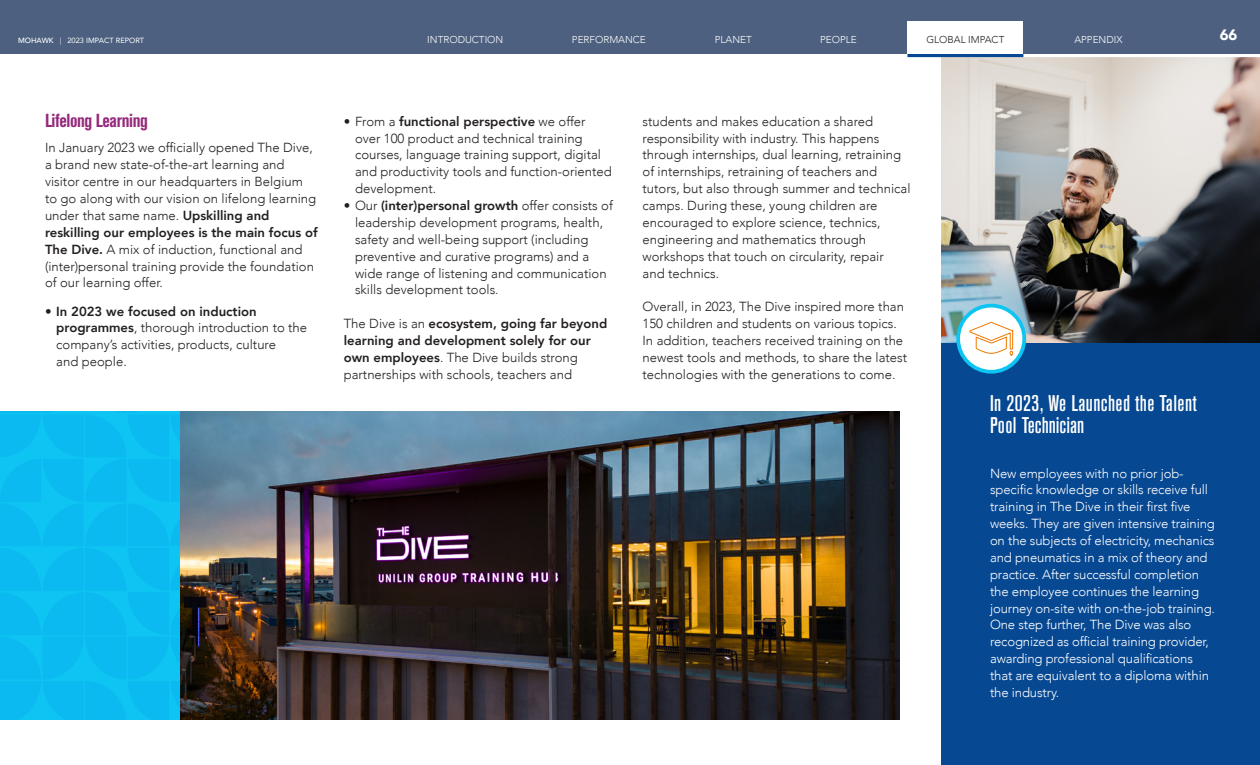
<style>
.page{position:relative;width:1260px;height:765px;background:#fff}
.page>*{position:absolute;margin:0;border:0;box-sizing:border-box;transform-origin:0 0}
.Sidebar_Headline{font:500 condensed 22.5px/22.5px "Akzidenz Grotesk Pro";letter-spacing:.02em;color:#fff}
.Subhead{font:700 condensed 18.75px "Akzidenz Grotesk Pro";letter-spacing:-.02em;color:#952a7c}
.t1{font:900 15px "Avenir";color:#fff}
.Body_Copy{font:300 13.12px/16.9px "Avenir";color:#231f20}
.Sidebar_Body_Copy{font:300 13.12px/16.9px "Avenir";letter-spacing:-.01em;color:#fff}
.body_copy{font:300 13.12px/16.9px "Avenir";color:#231f20}
.Body_Copy-2{font:800 13.12px/16.9px "Avenir";color:#231f20}
.t2{font:300 10px "Avenir";color:#fff}
.t3{font:300 10px "Avenir";color:#231f20}
.t4{font:7.5px "Avenir";color:#fff}
.s1{font-weight:500}
.s2{font-weight:300}
.s3{font-weight:800}
</style>
<div class="page">
<div style="left:941px;top:55px;width:319px;height:710px;background:#064892"></div>
<img style="left:180px;top:411px;width:720px;height:309px">
<svg style="left:0;top:411px;width:180px;height:309px;background:#0bbcf0"></svg>
<img style="left:941px;top:57px;width:319px;height:285px">
<svg style="left:958px;top:306px;width:66px;height:66px;background:#e1f7fc"></svg>
<svg style="left:969px;top:321px;width:44px;height:34px"></svg>
<div style="left:956px;top:304px;width:70px;height:70px;border:4px solid #0ec4f3;border-radius:50%"></div>
<hr style="left:0;top:53px;width:1260px;height:4px;background:#fff">
<div style="left:0;top:0;width:1260px;height:54px;background:#4d6080"></div>
<hr style="left:907px;top:53px;width:116px;height:4px;background:#064892">
<div style="left:907px;top:21px;width:116px;height:33px;background:#fff"></div>
<p class="t4" style="left:18px;top:34px;width:128px"><span class="s1">MOHAWK</span> <span class="s2">|</span> 2023 IMPACT REPORT</p>
<p class="t2" style="left:427px;top:33px;width:78px">INTRODUCTION</p>
<p class="t2" style="left:572px;top:33px;width:75px">PERFORMANCE</p>
<p class="t2" style="left:715px;top:33px;width:39px">PLANET</p>
<p class="t2" style="left:820px;top:33px;width:38px">PEOPLE</p>
<p class="t3" style="left:926px;top:33px;width:79px">GLOBAL IMPACT</p>
<p class="t2" style="left:1074px;top:33px;width:50px">APPENDIX</p>
<p class="t1" style="left:1220px;top:22px;width:19px">66</p>
<p class="Subhead" style="left:45px;top:108px;width:105px">Lifelong Learning</p>
<p class="body_copy" style="left:45px;top:139px;width:274px">In January 2023 we officially opened The Dive, a brand new state-of-the-art learning and visitor centre in our headquarters in Belgium to go along with our vision on lifelong learning under that same name. <span class="s3">Upskilling and reskilling our employees is the main focus of The Dive.</span> A mix of induction, functional and (inter)personal training provide the foundation of our learning offer.</p>
<p class="Body_Copy" style="left:56px;top:303px;width:252px;text-indent:-11px"><span class="s3">• In 2023 we focused on induction programmes</span>, thorough introduction to the company’s activities, products, culture<br>and people.</p>
<p class="Body_Copy" style="left:355px;top:113px;width:258px;text-indent:-11px">• From a <span class="s3">functional perspective</span> we offer over 100 product and technical training courses, language training support, digital and productivity tools and function-oriented development.</p>
<p class="Body_Copy" style="left:355px;top:197px;width:259px;text-indent:-11px">• Our <span class="s3">(inter)personal growth</span> offer consists of leadership development programs, health, safety and well-being support (including preventive and curative programs) and a wide range of listening and communication skills development tools.</p>
<p class="Body_Copy-2" style="left:344px;top:315px;width:265px"><span class="s2">The Dive is an</span> ecosystem, going far beyond learning and development solely for our own employees<span class="s2">. The Dive builds strong partnerships with schools, teachers and</span></p>
<p class="Body_Copy" style="left:643px;top:113px;width:269px">students and makes education a shared responsibility with industry. This happens through internships, dual learning, retraining of internships, retraining of teachers and tutors, but also through summer and technical camps. During these, young children are encouraged to explore science, technics, engineering and mathematics through workshops that touch on circularity, repair<br>and technics.</p>
<p class="Body_Copy" style="left:643px;top:298px;width:266px">Overall, in 2023, The Dive inspired more than 150 children and students on various topics.<br>In addition, teachers received training on the newest tools and methods, to share the latest technologies with the generations to come.</p>
<p class="Sidebar_Headline" style="left:990px;top:391px;width:208px">In 2023, We Launched the Talent<br>Pool Technician</p>
<p class="Sidebar_Body_Copy" style="left:990px;top:465px;width:227px">New employees with no prior job&shy;specific knowledge or skills receive full training in The Dive in their first five weeks. They are given intensive training on the subjects of electricity, mechanics and pneumatics in a mix of theory and practice. After successful completion the employee continues the learning journey on-site with on-the-job training.<br>One step further, The Dive was also recognized as official training provider, awarding professional qualifications that are equivalent to a diploma within the industry.</p>
</div>
